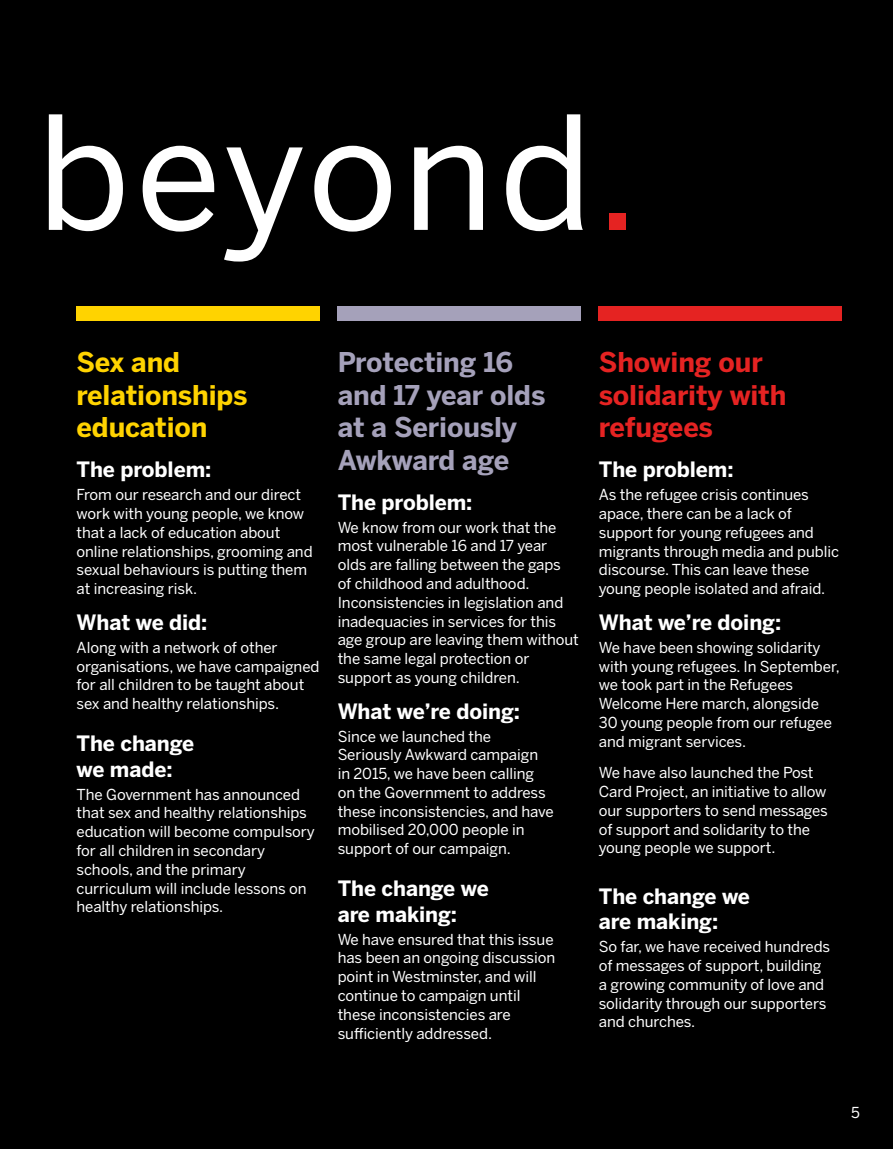
<style>
.page{position:relative;width:893px;height:1149px;background:#fff}
.page>*{position:absolute;margin:0;border:0;box-sizing:border-box;transform-origin:0 0}
.t1{font:156px "Benton Sans";letter-spacing:.025em;color:#fff}
.t2{font:700 27px/32.4px "Benton Sans";letter-spacing:-.005em;color:#a5a1ba}
.t3{font:700 27px/32.4px "Benton Sans";letter-spacing:-.005em;color:#e52322}
.t4{font:700 27px/32.4px "Benton Sans";letter-spacing:-.005em;color:#ffd300}
.t5{font:700 21px/25.2px "Benton Sans";letter-spacing:-.005em;color:#fff}
.t6{font:15px/18.8px "Benton Sans";letter-spacing:-.005em;color:#fff}
.s1{color:#e52322}
</style>
<div class="page">
<div style="left:0;top:0;width:893px;height:1148px;background:#000"></div>
<div style="left:77px;top:306px;width:243px;height:15px;background:#ffd300"></div>
<div style="left:338px;top:306px;width:243px;height:15px;background:#a5a1ba"></div>
<div style="left:599px;top:306px;width:243px;height:15px;background:#e52322"></div>
<h1 class="t1" style="left:37px;top:81px;width:603px">beyond<span class="s1">.</span></h1>
<h2 class="t4" style="left:77px;top:346px;width:172px">Sex and relationships education</h2>
<h3 class="t5" style="left:77px;top:456px;width:136px">The problem:</h3>
<p class="t6" style="left:77px;top:485px;width:238px">From our research and our direct work with young people, we know that a lack of education about online relationships, grooming and sexual behaviours is putting them at increasing risk.</p>
<h3 class="t5" style="left:77px;top:609px;width:132px">What we did:</h3>
<p class="t6" style="left:77px;top:637px;width:245px">Along with a network of other organisations, we have campaigned for all children to be taught about sex and healthy relationships.</p>
<h3 class="t5" style="left:77px;top:730px;width:119px">The change we made:</h3>
<p class="t6" style="left:77px;top:784px;width:240px">The Government has announced that sex and healthy relationships education will become compulsory for all children in secondary schools, and the primary curriculum will include lessons on healthy relationships.</p>
<h2 class="t2" style="left:338px;top:346px;width:209px">Protecting 16 and 17 year olds at a Seriously<br>Awkward age</h2>
<h3 class="t5" style="left:338px;top:489px;width:136px">The problem:</h3>
<p class="t6" style="left:338px;top:517px;width:243px">We know from our work that the most vulnerable 16 and 17 year olds are falling between the gaps<br>of childhood and adulthood.<br>Inconsistencies in legislation and inadequacies in services for this age group are leaving them without the same legal protection or support as young children.</p>
<h3 class="t5" style="left:338px;top:697px;width:184px">What we’re doing:</h3>
<p class="t6" style="left:338px;top:726px;width:218px">Since we launched the<br>Seriously Awkward campaign in 2015, we have been calling on the Government to address these inconsistencies, and have mobilised 20,000 people in support of our campaign.</p>
<h3 class="t5" style="left:338px;top:875px;width:153px">The change we are making:</h3>
<p class="t6" style="left:338px;top:929px;width:219px">We have ensured that this issue has been an ongoing discussion point in Westminster, and will continue to campaign until these inconsistencies are sufficiently addressed.</p>
<h2 class="t3" style="left:599px;top:346px;width:189px">Showing our solidarity with refugees</h2>
<h3 class="t5" style="left:599px;top:456px;width:136px">The problem:</h3>
<p class="t6" style="left:599px;top:485px;width:242px">As the refugee crisis continues apace, there can be a lack of support for young refugees and migrants through media and public discourse. This can leave these young people isolated and afraid.</p>
<h3 class="t5" style="left:599px;top:609px;width:184px">What we’re doing:</h3>
<p class="t6" style="left:599px;top:637px;width:243px">We have been showing solidarity with young refugees. In September, we took part in the Refugees<br>Welcome Here march, alongside<br>30 young people from our refugee and migrant services.</p>
<p class="t6" style="left:599px;top:763px;width:231px">We have also launched the Post<br>Card Project, an initiative to allow our supporters to send messages of support and solidarity to the young people we support.</p>
<h3 class="t5" style="left:599px;top:883px;width:153px">The change we are making:</h3>
<p class="t6" style="left:599px;top:937px;width:233px">So far, we have received hundreds of messages of support, building a growing community of love and solidarity through our supporters and churches.</p>
<p class="t6" style="left:851px;top:1102px;width:10px">5</p>
</div>
